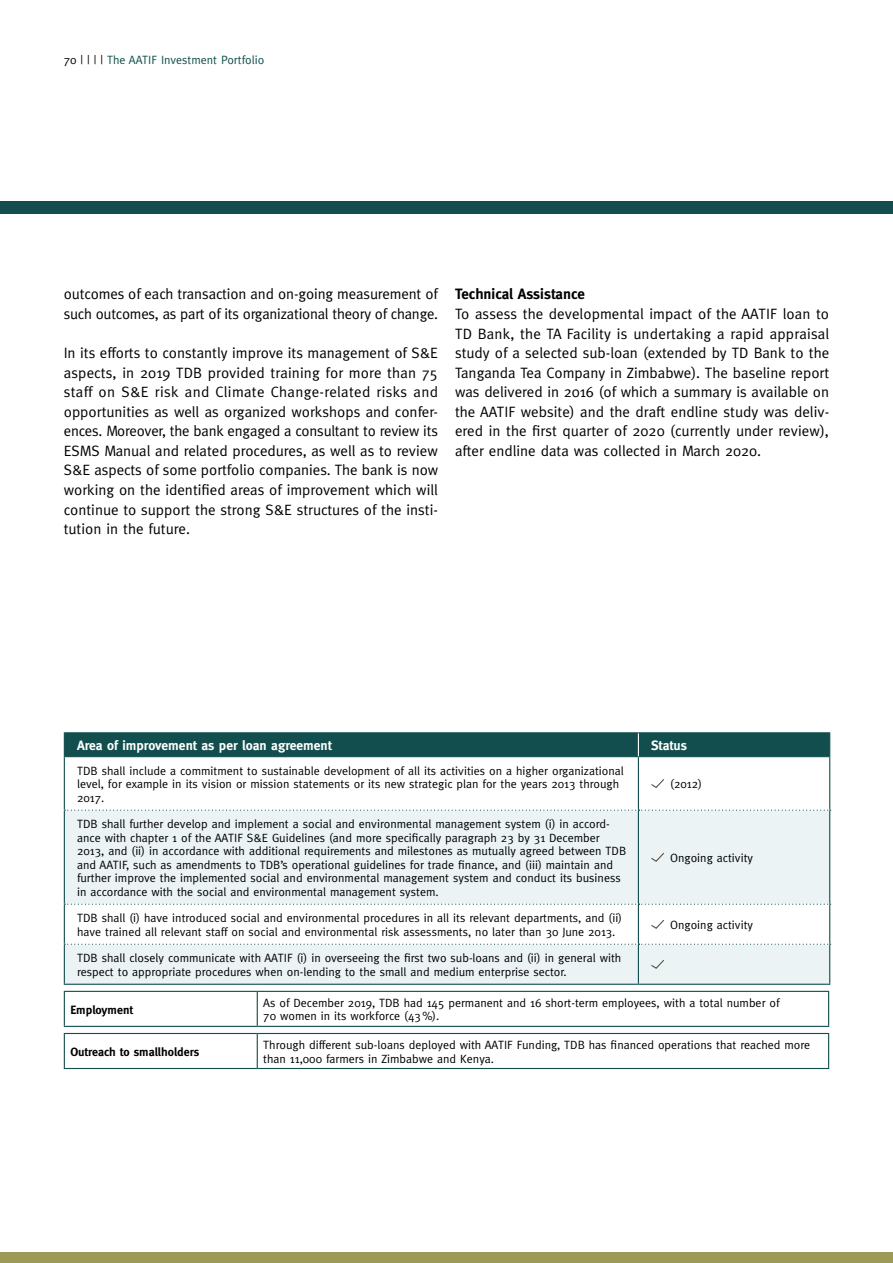
<style>
.page{position:relative;width:893px;height:1263px;background:#fff}
.page>*{position:absolute;margin:0;border:0;box-sizing:border-box;transform-origin:0 0}
.t1{font:15px/19.5px "Meta";letter-spacing:-.005em;color:#000;text-align:justify}
.t2{font:700 15px "Meta";color:#000}
.t3{font:700 13.5px "Meta";color:#fff}
.t4{font:12px/13.5px "Meta";color:#000}
.t5{font:12px "Meta";color:#124e4e}
.t6{font:700 12px "Meta";color:#000}
.s1{color:#000}
</style>
<div class="page">
<svg style="left:65px;top:757px;width:764px;height:53px"></svg>
<svg style="left:65px;top:811px;width:764px;height:173px;fill:#ebf3f4"></svg>
<hr style="left:64px;top:732px;width:574px;height:1px;background:#124e4e">
<hr style="left:638px;top:732px;width:192px;height:1px;background:#124e4e">
<hr style="left:64px;top:757px;width:1px;height:53px;background:#124e4e">
<hr style="left:638px;top:757px;width:1px;height:53px;background:#124e4e">
<hr style="left:829px;top:757px;width:1px;height:53px;background:#124e4e">
<hr style="left:64px;top:811px;width:1px;height:93px;background:#124e4e">
<hr style="left:638px;top:811px;width:1px;height:93px;background:#124e4e">
<hr style="left:829px;top:811px;width:1px;height:93px;background:#124e4e">
<hr style="left:64px;top:905px;width:1px;height:39px;background:#124e4e">
<hr style="left:638px;top:905px;width:1px;height:39px;background:#124e4e">
<hr style="left:829px;top:905px;width:1px;height:39px;background:#124e4e">
<hr style="left:64px;top:945px;width:1px;height:39px;background:#124e4e">
<hr style="left:638px;top:945px;width:1px;height:39px;background:#124e4e">
<hr style="left:829px;top:945px;width:1px;height:39px;background:#124e4e">
<hr style="left:64px;top:984px;width:574px;height:1px;background:#124e4e">
<hr style="left:638px;top:984px;width:192px;height:1px;background:#124e4e">
<svg style="left:64px;top:810px;width:767px;height:1px"></svg>
<svg style="left:64px;top:904px;width:767px;height:1px"></svg>
<svg style="left:64px;top:944px;width:767px;height:1px"></svg>
<div style="left:64px;top:733px;width:766px;height:24px;background:#124e4e"></div>
<svg style="left:650px;top:778px;width:15px;height:11px"></svg>
<svg style="left:650px;top:851px;width:15px;height:12px"></svg>
<svg style="left:650px;top:918px;width:15px;height:12px"></svg>
<svg style="left:650px;top:958px;width:15px;height:12px"></svg>
<svg style="left:65px;top:992px;width:763px;height:34px"></svg>
<hr style="left:64px;top:992px;width:1px;height:34px;background:#124e4e">
<hr style="left:64px;top:991px;width:193px;height:1px;background:#124e4e">
<hr style="left:257px;top:991px;width:572px;height:1px;background:#124e4e">
<hr style="left:257px;top:992px;width:1px;height:34px;background:#124e4e">
<hr style="left:828px;top:992px;width:1px;height:34px;background:#124e4e">
<hr style="left:64px;top:1026px;width:193px;height:1px;background:#124e4e">
<hr style="left:257px;top:1026px;width:572px;height:1px;background:#124e4e">
<svg style="left:65px;top:1034px;width:763px;height:34px"></svg>
<hr style="left:64px;top:1034px;width:1px;height:34px;background:#124e4e">
<hr style="left:64px;top:1033px;width:193px;height:1px;background:#124e4e">
<hr style="left:257px;top:1033px;width:572px;height:1px;background:#124e4e">
<hr style="left:257px;top:1034px;width:1px;height:34px;background:#124e4e">
<hr style="left:828px;top:1034px;width:1px;height:34px;background:#124e4e">
<hr style="left:64px;top:1068px;width:193px;height:1px;background:#124e4e">
<hr style="left:257px;top:1068px;width:572px;height:1px;background:#124e4e">
<div style="left:0;top:1252px;width:893px;height:11px;background:#9b9b56"></div>
<div style="left:0;top:202px;width:893px;height:12px;background:#124e4e"></div>
<p class="t5" style="left:64px;top:53px;width:202px"><span class="s1">70 | | | |</span> The AATIF Investment Portfolio</p>
<p class="t1" style="left:64px;top:284px;width:376px">outcomes of each transaction and on-going measurement of such outcomes, as part of its organizational theory of change.</p>
<p class="t1" style="left:64px;top:343px;width:376px">In its efforts to constantly improve its management of S&amp;E aspects, in 2019 TDB provided training for more than 75 staff on S&amp;E risk and Climate Change-related risks and opportunities as well as organized workshops and confer&shy;ences. Moreover, the bank engaged a consultant to review its ESMS Manual and related procedures, as well as to review S&amp;E aspects of some portfolio companies. The bank is now working on the identified areas of improvement which will continue to support the strong S&amp;E structures of the insti&shy;tution in the future.</p>
<p class="t2" style="left:455px;top:285px;width:131px">Technical Assistance</p>
<p class="t1" style="left:455px;top:304px;width:376px">To assess the developmental impact of the AATIF loan to TD Bank, the TA Facility is undertaking a rapid appraisal study of a selected sub-loan (extended by TD Bank to the Tanganda Tea Company in Zimbabwe). The baseline report was delivered in 2016 (of which a summary is available on the AATIF website) and the draft endline study was deliv&shy;ered in the first quarter of 2020 (currently under review), after endline data was collected in March 2020.</p>
<p class="t3" style="left:77px;top:737px;width:256px">Area of improvement as per loan agreement</p>
<p class="t3" style="left:651px;top:737px;width:37px">Status</p>
<p class="t4" style="left:77px;top:764px;width:548px">TDB shall include a commitment to sustainable development of all its activities on a higher organizational level, for example in its vision or mission statements or its new strategic plan for the years 2013 through<br>2017.</p>
<p class="t4" style="left:670px;top:777px;width:33px">(2012)</p>
<p class="t4" style="left:77px;top:817px;width:550px">TDB shall further develop and implement a social and environmental management system (i) in accord&shy;ance with chapter 1 of the AATIF S&amp;E Guidelines (and more specifically paragraph 23 by 31 December 2013, and (ii) in accordance with additional requirements and milestones as mutually agreed between TDB and AATIF, such as amendments to TDB’s operational guidelines for trade finance, and (iii) maintain and further improve the implemented social and environmental management system and conduct its business in accordance with the social and environmental management system.</p>
<p class="t4" style="left:670px;top:851px;width:84px">Ongoing activity</p>
<p class="t4" style="left:77px;top:911px;width:547px">TDB shall (i) have introduced social and environmental procedures in all its relevant departments, and (ii) have trained all relevant staff on social and environmental risk assessments, no later than 30 June 2013.</p>
<p class="t4" style="left:670px;top:918px;width:84px">Ongoing activity</p>
<p class="t4" style="left:77px;top:951px;width:546px">TDB shall closely communicate with AATIF (i) in overseeing the first two sub-loans and (ii) in general with respect to appropriate procedures when on-lending to the small and medium enterprise sector.</p>
<p class="t6" style="left:70px;top:1002px;width:64px">Employment</p>
<p class="t4" style="left:263px;top:996px;width:518px">As of December 2019, TDB had 145 permanent and 16 short-term employees, with a total number of<br>70 women in its workforce (43%).</p>
<p class="t6" style="left:70px;top:1044px;width:131px">Outreach to smallholders</p>
<p class="t4" style="left:263px;top:1038px;width:548px">Through different sub-loans deployed with AATIF Funding, TDB has financed operations that reached more than 11,000 farmers in Zimbabwe and Kenya.</p>
</div>
